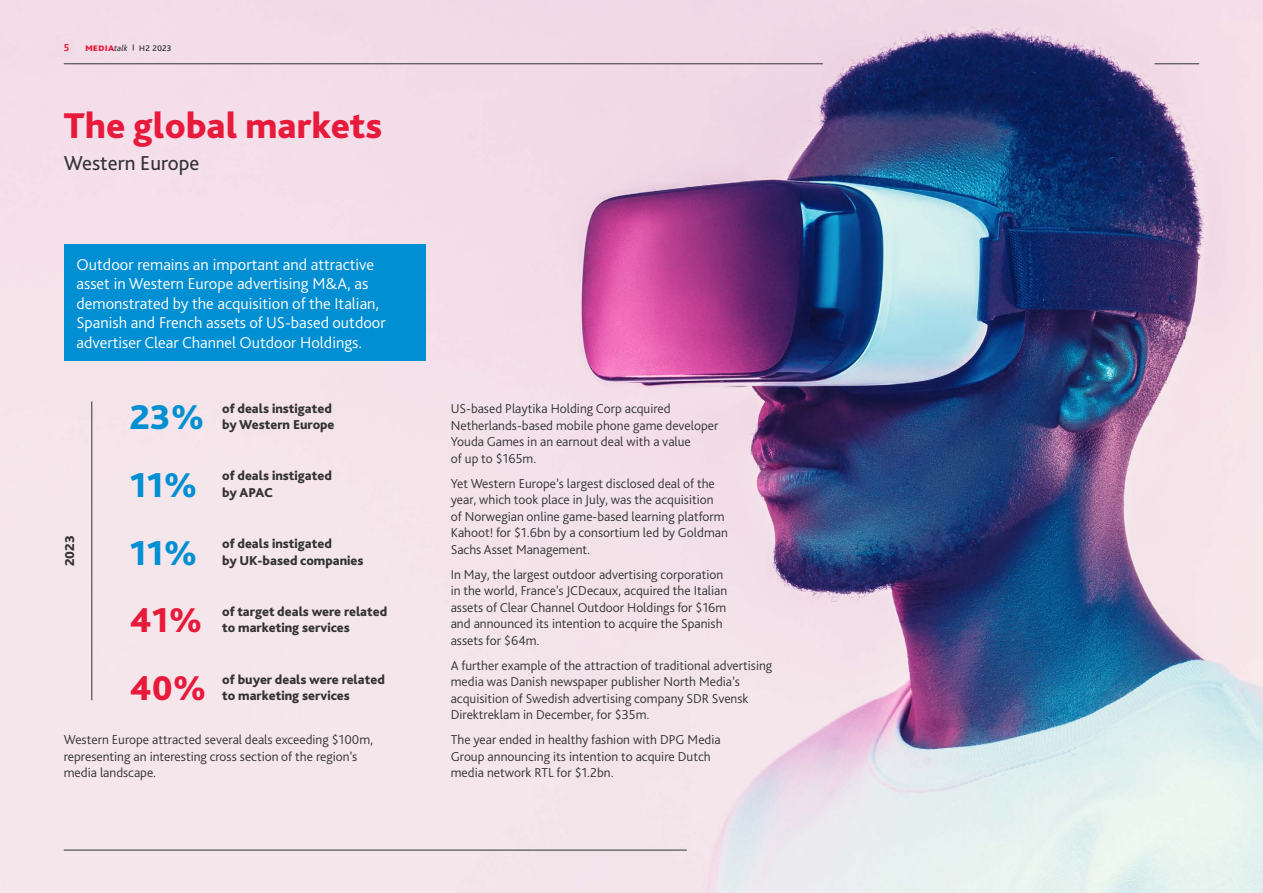
<style>
.page{position:relative;width:1263px;height:893px;background:#fff}
.page>*{position:absolute;margin:0;border:0;box-sizing:border-box;transform-origin:0 0}
.t1{font:800 37.5px "Bliss Pro";color:#e81a3b}
.t2{font:800 36px "Bliss Pro";color:#008fd2}
.t3{font:800 36px "Bliss Pro";color:#e81a3b}
.t4{font:21px "Bliss Pro";color:#333}
.t5{font:300 16.5px/19.5px "Bliss Pro";color:#fff}
.t6{font:300 13.5px/16.5px "Bliss Pro";color:#333}
.t7{font:800 13.5px/16.5px "Bliss Pro";color:#333}
.t8{font:10.5px "Bliss Pro";color:#333}
.t9{font:700 10.5px "Bliss Pro";color:#e81a3b}
.s1{font-weight:800;color:#e81a3b}
.s2{font-style:italic;font-size:9px}
.s3{font-weight:800;font-size:6px}
</style>
<div class="page">
<img style="left:0;top:0;width:1263px;height:893px">
<div style="left:64px;top:244px;width:361px;height:117px;background:#008fd2"></div>
<hr style="left:64px;top:850px;width:623px;height:1px;background:#333">
<hr style="left:64px;top:63px;width:759px;height:1px;background:#333">
<hr style="left:1154px;top:63px;width:45px;height:1px;background:#333">
<hr style="left:91px;top:401px;width:1px;height:299px;background:#333">
<p class="t9" style="left:64px;top:40px;width:7px">5</p>
<p class="t8" style="left:85px;top:40px;width:88px"><span class="s1">media</span><span class="s2">talk</span> <span class="s3">|</span> H2 2023</p>
<h1 class="t1" style="left:64px;top:103px;width:320px">The global markets</h1>
<h3 class="t4" style="left:64px;top:150px;width:137px">Western Europe</h3>
<p class="t5" style="left:77px;top:254px;width:311px">Outdoor remains an important and attractive asset in Western Europe advertising M&amp;A, as demonstrated by the acquisition of the Italian, Spanish and French assets of US-based outdoor advertiser Clear Channel Outdoor Holdings.</p>
<h2 class="t2" style="left:130px;top:395px;width:76px">23%</h2>
<p class="t7" style="left:222px;top:400px;width:114px">of deals instigated by Western Europe</p>
<p class="t7" style="left:61px;top:566px;width:32px;rotate:-90deg">2023</p>
<h2 class="t2" style="left:130px;top:463px;width:69px">11%</h2>
<p class="t7" style="left:222px;top:467px;width:111px">of deals instigated by APAC</p>
<h2 class="t2" style="left:130px;top:530px;width:69px">11%</h2>
<p class="t7" style="left:222px;top:535px;width:143px">of deals instigated<br>by UK-based companies</p>
<h2 class="t3" style="left:130px;top:598px;width:74px">41%</h2>
<p class="t7" style="left:222px;top:603px;width:167px">of target deals were related to marketing services</p>
<h2 class="t3" style="left:130px;top:666px;width:78px">40%</h2>
<p class="t7" style="left:222px;top:671px;width:164px">of buyer deals were related to marketing services</p>
<p class="t6" style="left:64px;top:731px;width:311px">Western Europe attracted several deals exceeding $100m, representing an interesting cross section of the region’s media landscape.</p>
<p class="t6" style="left:451px;top:400px;width:269px">US-based Playtika Holding Corp acquired Netherlands-based mobile phone game developer Youda Games in an earnout deal with a value<br>of up to $165m.</p>
<p class="t6" style="left:451px;top:475px;width:279px">Yet Western Europe’s largest disclosed deal of the year, which took place in July, was the acquisition of Norwegian online game-based learning platform Kahoot! for $1.6bn by a consortium led by Goldman Sachs Asset Management.</p>
<p class="t6" style="left:451px;top:566px;width:278px">In May, the largest outdoor advertising corporation in the world, France’s JCDecaux, acquired the Italian assets of Clear Channel Outdoor Holdings for $16m and announced its intention to acquire the Spanish assets for $64m.</p>
<p class="t6" style="left:451px;top:657px;width:323px">A further example of the attraction of traditional advertising media was Danish newspaper publisher North Media’s acquisition of Swedish advertising company SDR Svensk Direktreklam in December, for $35m.</p>
<p class="t6" style="left:451px;top:731px;width:271px">The year ended in healthy fashion with DPG Media<br>Group announcing its intention to acquire Dutch media network RTL for $1.2bn.</p>
</div>
